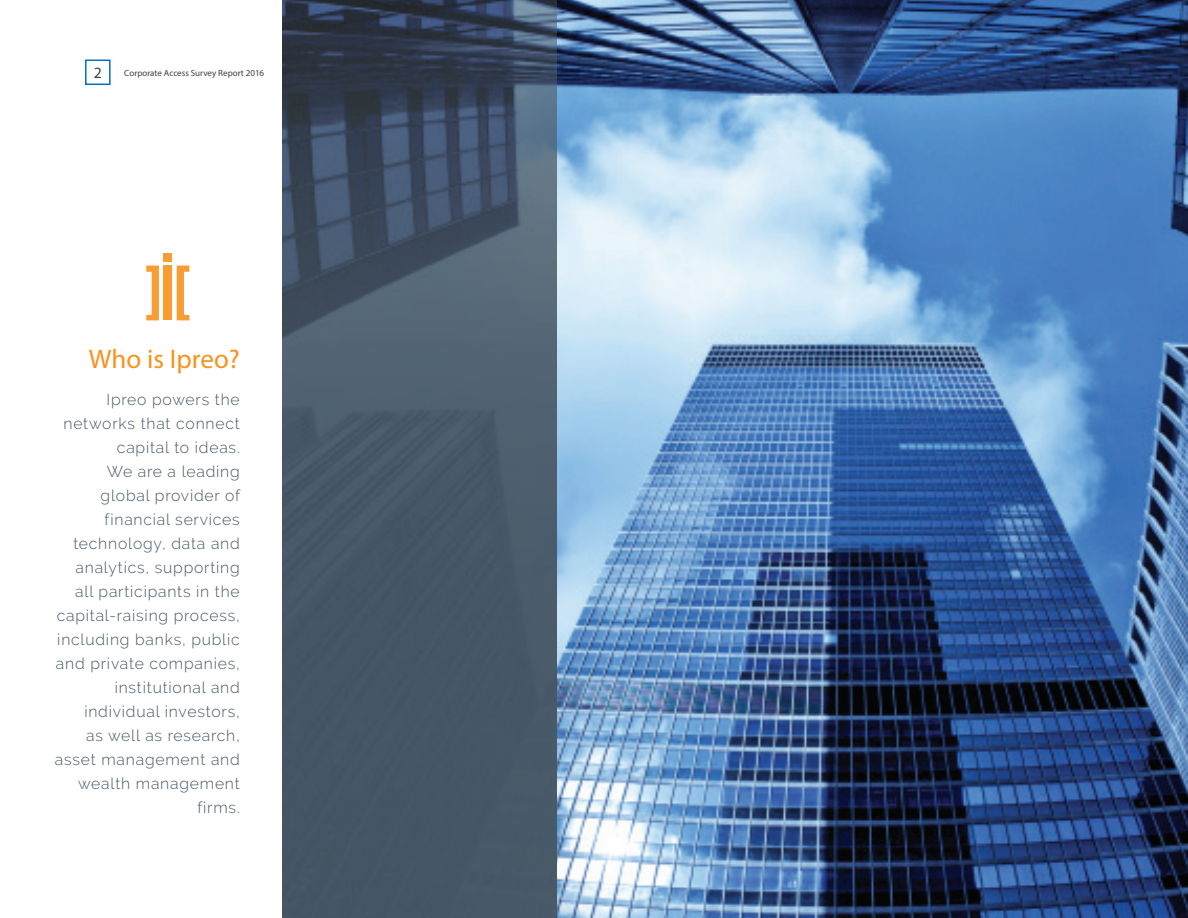
<style>
.page{position:relative;width:1188px;height:918px;background:#fff}
.page>*{position:absolute;margin:0;border:0;box-sizing:border-box;transform-origin:0 0}
.t1{font:27px "Myriad Pro";color:#f7931d}
.t2{font:300 15.75px/24px "Raleway";letter-spacing:.05em;color:#465766;text-align:right}
.t3{font:15.75px "Myriad Pro";color:#3e3e3f}
.t4{font:9px "Myriad Pro";color:#3e3e3f}
</style>
<div class="page">
<div style="left:85px;top:60px;width:26px;height:25px;border:2px solid #0072bc"></div>
<img style="left:283px;top:0;width:905px;height:918px">
<svg style="left:282px;top:0;width:1px;height:918px"></svg>
<div style="left:164px;top:253px;width:8px;height:8px;background:#f89d33"></div>
<div style="left:164px;top:266px;width:8px;height:54px;background:#f89d33"></div>
<svg style="left:177px;top:266px;width:12px;height:54px"></svg>
<svg style="left:146px;top:266px;width:13px;height:54px"></svg>
<p class="t3" style="left:94px;top:63px;width:10px">2</p>
<p class="t4" style="left:124px;top:68px;width:141px">Corporate Access Survey Report 2016</p>
<h1 class="t1" style="left:89px;top:343px;width:152px">Who is Ipreo?</h1>
<p class="t2" style="left:55px;top:388px;width:187px">Ipreo powers the networks that connect capital to ideas.<br>We are a leading global provider of financial services technology, data and analytics, supporting all participants in the capital-raising process, including banks, public and private companies, institutional and individual investors,<br>as well as research, asset management and wealth management firms.</p>
</div>
